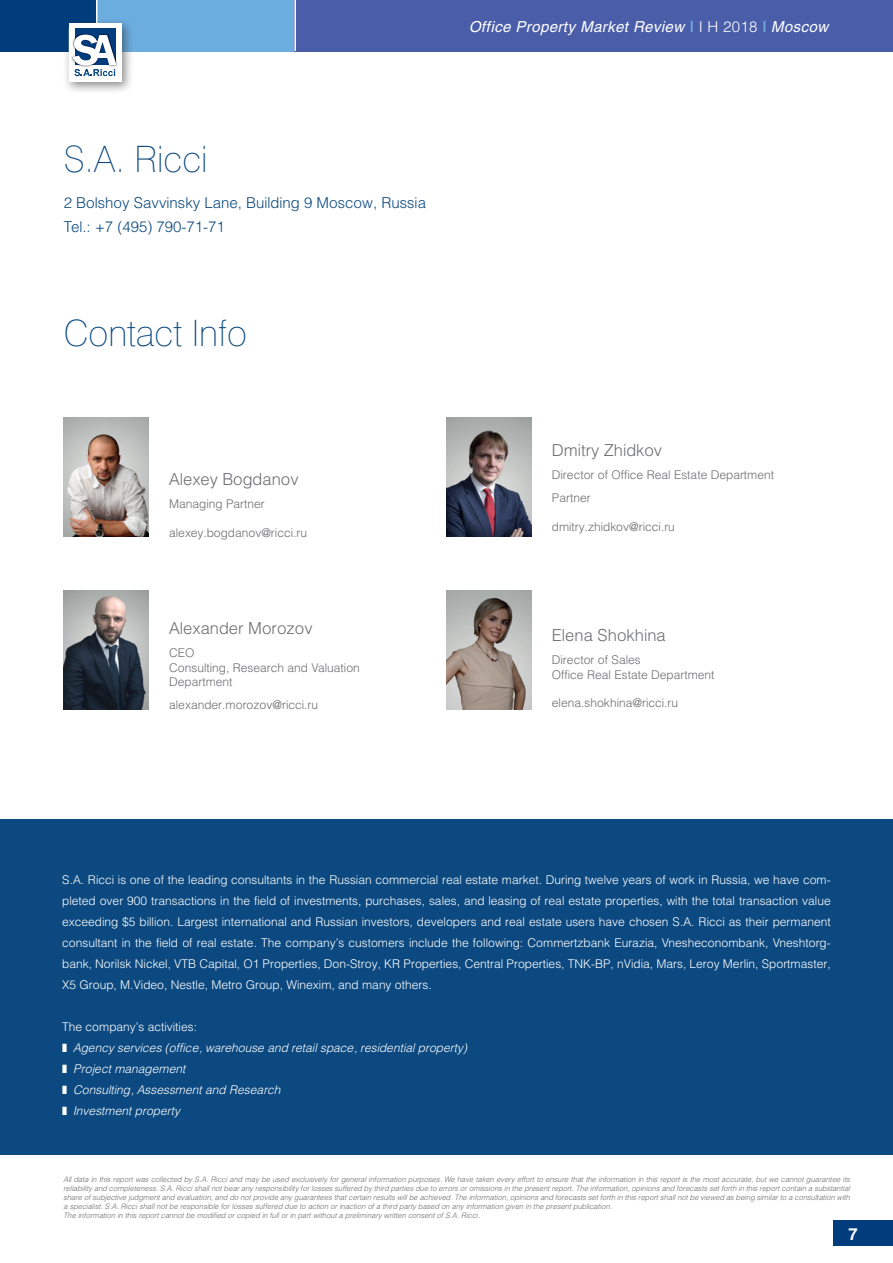
<style>
.page{position:relative;width:893px;height:1263px;background:#fff}
.page>*{position:absolute;margin:0;border:0;box-sizing:border-box;transform-origin:0 0}
.t1{font:36px "Helios Thin C";color:#0b4980}
.t2{font:16.5px "Helios Light C";color:#6c6d70}
.t3{font:700 16.5px "Helios C";color:#fff}
.t4{font:15px/23.7px "Helios Light C";color:#0b4980}
.t5{font:italic 15px "Helios C";letter-spacing:.025em;color:#fff}
.t6{font:12px/21px "Helios Light C";color:#fff;text-align:justify}
.t7{font:12px/14.4px "Helios Light C";color:#6c6d70}
.t8{font:italic 12px/21px "Helios Light C";color:#fff}
.t9{font:italic 7.5px/9px "Helios Light C";color:#6c6d70}
.s1{font-family:"Helios Black C";font-style:normal;color:#6caddf}
.s2{font-family:"Helios Light C";font-style:normal}
</style>
<div class="page">
<div style="left:97px;top:0;width:197px;height:51px;background:#6caddf"></div>
<div style="left:0;top:0;width:97px;height:51px;background:#013d7d"></div>
<div style="left:833px;top:1220px;width:60px;height:26px;background:#013d7d"></div>
<div style="left:294px;top:0;width:599px;height:51px;background:#4a5da9"></div>
<hr style="left:96px;top:0;width:1px;height:51px;background:#fff">
<hr style="left:294px;top:0;width:2px;height:51px;background:#fff">
<div style="left:62px;top:17px;width:72px;height:77px;background:#231f20;opacity:.51"></div>
<div style="left:69px;top:23px;width:53px;height:59px;background:#fff"></div>
<img style="left:71px;top:29px;width:47px;height:37px">
<img style="left:75px;top:29px;width:40px;height:6px">
<svg style="left:73px;top:35px;width:44px;height:41px"></svg>
<img style="left:446px;top:418px;width:85px;height:119px">
<img style="left:446px;top:590px;width:85px;height:119px">
<img style="left:64px;top:418px;width:85px;height:119px">
<img style="left:64px;top:590px;width:85px;height:119px">
<div style="left:0;top:819px;width:893px;height:336px;background:#0b4980"></div>
<h1 class="t1" style="left:64px;top:139px;width:145px">S.A. Ricci</h1>
<h3 class="t4" style="left:64px;top:191px;width:364px">2 Bolshoy Savvinsky Lane, Building 9 Moscow, Russia<br>Tel.: +7 (495) 790-71-71</h3>
<h1 class="t1" style="left:64px;top:313px;width:185px">Contact Info</h1>
<h2 class="t2" style="left:169px;top:469px;width:131px">Alexey Bogdanov</h2>
<h3 class="t7" style="left:169px;top:496px;width:97px">Managing Partner</h3>
<h3 class="t7" style="left:169px;top:525px;width:140px">alexey.bogdanov@ricci.ru</h3>
<h2 class="t2" style="left:169px;top:619px;width:145px">Alexander Morozov</h2>
<h3 class="t7" style="left:169px;top:646px;width:192px">CEO<br>Consulting, Research and Valuation<br>Department</h3>
<h3 class="t7" style="left:169px;top:697px;width:151px">alexander.morozov@ricci.ru</h3>
<h3 class="t5" style="left:470px;top:17px;width:361px">Office Property Market Review <span class="s1">|</span> <span class="s2">I H 2018</span> <span class="s1">|</span> Moscow</h3>
<h2 class="t2" style="left:552px;top:441px;width:112px">Dmitry Zhidkov</h2>
<h3 class="t7" style="left:552px;top:463px;width:224px;line-height:23px">Director of Office Real Estate Department<br>Partner</h3>
<h3 class="t7" style="left:552px;top:519px;width:125px">dmitry.zhidkov@ricci.ru</h3>
<h2 class="t2" style="left:552px;top:626px;width:115px">Elena Shokhina</h2>
<h3 class="t7" style="left:552px;top:652px;width:164px">Director of Sales<br>Office Real Estate Department</h3>
<h3 class="t7" style="left:552px;top:696px;width:128px">elena.shokhina@ricci.ru</h3>
<p class="t6" style="left:62px;top:869px;width:770px">S.A. Ricci is one of the leading consultants in the Russian commercial real estate market. During twelve years of work in Russia, we have com&shy;pleted over 900 transactions in the field of investments, purchases, sales, and leasing of real estate properties, with the total transaction value exceeding $5 billion. Largest international and Russian investors, developers and real estate users have chosen S.A. Ricci as their permanent consultant in the field of real estate. The company’s customers include the following: Commertzbank Eurazia, Vnesheconombank, Vneshtorg&shy;bank, Norilsk Nickel, VTB Capital, O1 Properties, Don-Stroy, KR Properties, Central Properties, ТNК-ВР, nVidia, Mars, Leroy Merlin, Sportmaster, X5 Group, М.Video, Nestle, Metro Group, Winexim, and many others.</p>
<h3 class="t6" style="left:62px;top:1016px;width:136px">The company’s activities:</h3>
<h3 class="t8" style="left:74px;top:1037px;width:395px">Agency services (office, warehouse and retail space, residential property)<br>Project management<br>Consulting, Assessment and Research<br>Investment property</h3>
<p class="t9" style="left:64px;top:1174px;width:788px">All data in this report was collected by S.A. Ricci and may be used exclusively for general information purposes. We have taken every effort to ensure that the information in this report is the most accurate, but we cannot guarantee its reliability and completeness. S.A. Ricci shall not bear any responsibility for losses suffered by third parties due to errors or omissions in the present report. The information, opinions and forecasts set forth in this report contain a substantial share of subjective judgment and evaluation, and do not provide any guarantees that certain results will be achieved. The information, opinions and forecasts set forth in this report shall not be viewed as being similar to a consultation with a specialist. S.A. Ricci shall not be responsible for losses suffered due to action or inaction of a third party based on any information given in the present publication.<br>The information in this report cannot be modified or copied in full or in part without a preliminary written consent of S.A. Ricci.</p>
<h2 class="t3" style="left:848px;top:1224px;width:11px">7</h2>
</div>
